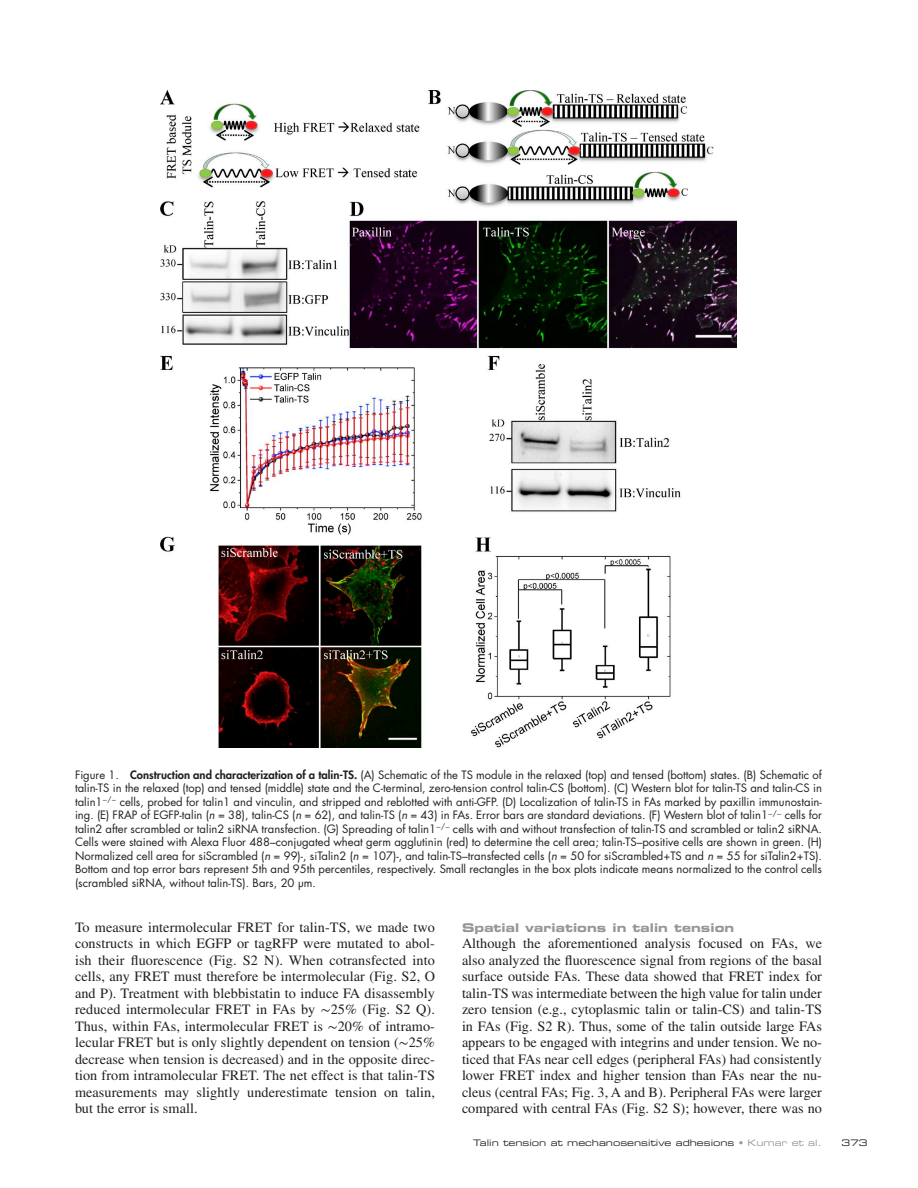
<style>
.page{position:relative;width:918px;height:1188px;background:#fff}
.page>*{position:absolute;margin:0;border:0;box-sizing:border-box;transform-origin:0 0}
.t1{font:14.25px/16.5px "Times LT Std";color:#231f20;text-align:justify}
.t2{font:12px "Eurostile LT Std Bold Ex 2";letter-spacing:.005em;color:#949698}
.t3{font:11.25px/13.5px "Futura Std";color:#231f20;text-align:justify}
.t4{font:9px "Eurostile LT Std Ex 2";color:#231f20}
.s1{font-weight:800}
.s2{font-style:italic}
.s3{font-family:"STIX General"}
.s4{color:#949698}
</style>
<div class="page">
<img style="left:160px;top:90px;width:576px;height:657px">
<p class="t3" style="left:75px;top:768px;width:749px">Figure 1. <span class="s1">Construction and characterization of a talin-TS.</span> (A) Schematic of the TS module in the relaxed (top) and tensed (bottom) states. (B) Schematic of talin-TS in the relaxed (top) and tensed (middle) state and the C-terminal, zero-tension control talin-CS (bottom). (C) Western blot for talin-TS and talin-CS in talin1<sup>−</sup><sup>/</sup><sup>−</sup> cells, probed for talin1 and vinculin, and stripped and reblotted with anti-GFP. (D) Localization of talin-TS in FAs marked by paxillin immunostain&shy;ing. (E) FRAP of EGFP-talin (<span class="s2">n</span> = 38), talin-CS (<span class="s2">n</span> = 62), and talin-TS (<span class="s2">n</span> = 43) in FAs. Error bars are standard deviations. (F) Western blot of talin1<sup>−</sup><sup>/</sup><sup>−</sup> cells for talin2 after scrambled or talin2 siRNA transfection. (G) Spreading of talin1<sup>−</sup><sup>/</sup><sup>−</sup> cells with and without transfection of talin-TS and scrambled or talin2 siRNA.<br>Cells were stained with Alexa Fluor 488–conjugated wheat germ agglutinin (red) to determine the cell area; talin-TS–positive cells are shown in green. (H)<br>Normalized cell area for siScrambled (<span class="s2">n</span> = 99)-, siTalin2 (<span class="s2">n</span> = 107)-, and talin-TS–transfected cells (<span class="s2">n</span> = 50 for siScrambled+TS and <span class="s2">n</span> = 55 for siTalin2+TS).<br>Bottom and top error bars represent 5th and 95th percentiles, respectively. Small rectangles in the box plots indicate means normalized to the control cells (scrambled siRNA, without talin-TS). Bars, 20 µm.</p>
<p class="t1" style="left:75px;top:918px;width:362px">To measure intermolecular FRET for talin-TS, we made two constructs in which EGFP or tagRFP were mutated to abol&shy;ish their fluorescence (Fig. S2 N). When cotransfected into cells, any FRET must therefore be intermolecular (Fig. S2, O and P). Treatment with blebbistatin to induce FA disassembly reduced intermolecular FRET in FAs by <span class="s3">∼</span>25% (Fig. S2 Q).<br>Thus, within FAs, intermolecular FRET is <span class="s3">∼</span>20% of intramo&shy;lecular FRET but is only slightly dependent on tension (<span class="s3">∼</span>25% decrease when tension is decreased) and in the opposite direc&shy;tion from intramolecular FRET. The net effect is that talin-TS measurements may slightly underestimate tension on talin, but the error is small.</p>
<p class="t2" style="left:462px;top:919px;width:274px">Spatial variations in talin tension</p>
<p class="t1" style="left:462px;top:935px;width:362px">Although the aforementioned analysis focused on FAs, we also analyzed the fluorescence signal from regions of the basal surface outside FAs. These data showed that FRET index for talin-TS was intermediate between the high value for talin under zero tension (e.g., cytoplasmic talin or talin-CS) and talin-TS in FAs (Fig. S2 R). Thus, some of the talin outside large FAs appears to be engaged with integrins and under tension. We no&shy;ticed that FAs near cell edges (peripheral FAs) had consistently lower FRET index and higher tension than FAs near the nu&shy;cleus (central FAs; Fig. 3, A and B). Peripheral FAs were larger compared with central FAs (Fig. S2 S); however, there was no</p>
<p class="t4" style="left:473px;top:1136px;width:350px">Talin tension at mechanosensitive adhesions <span class="s4">• Kumar et al.</span></p>
<p class="t4" style="left:841px;top:1136px;width:28px">373</p>
</div>
